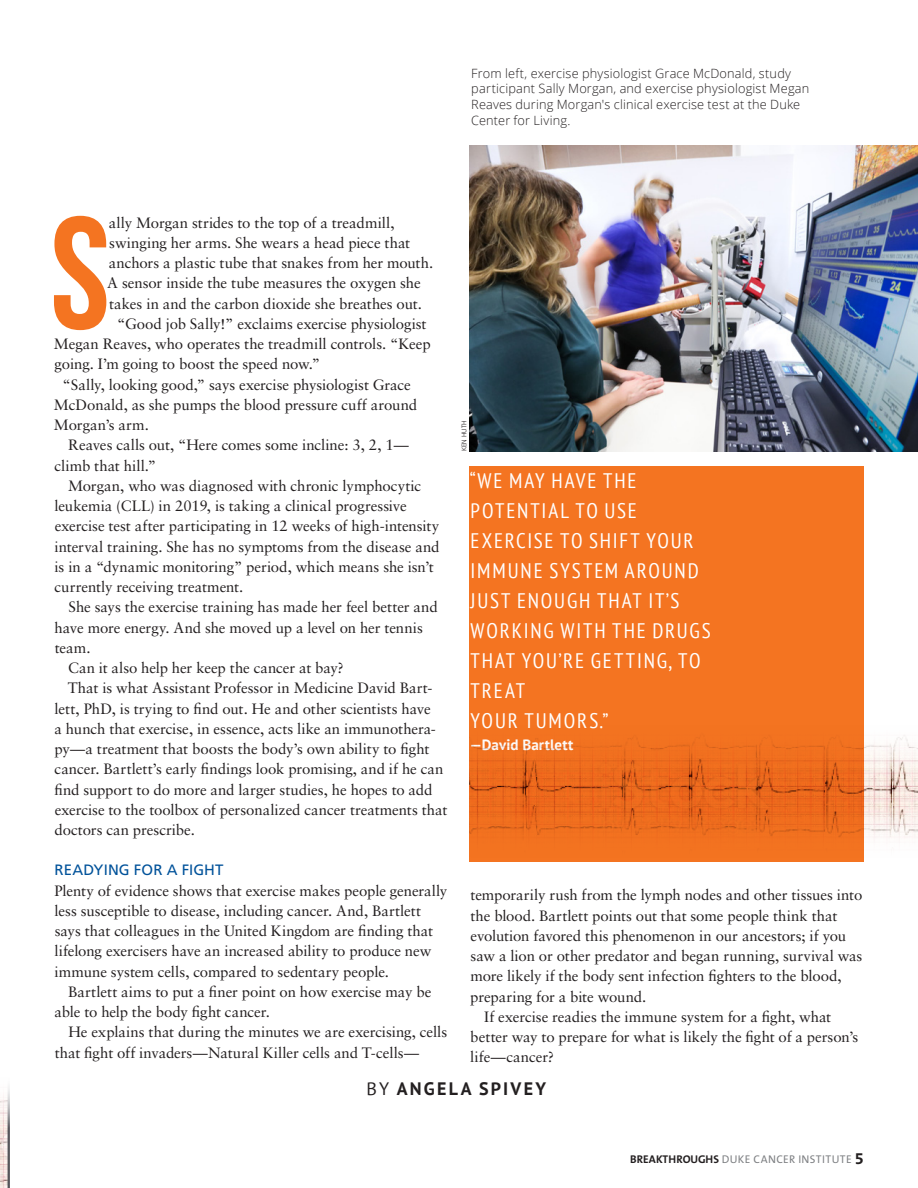
<style>
.page{position:relative;width:918px;height:1188px;background:#fff}
.page>*{position:absolute;margin:0;border:0;box-sizing:border-box;transform-origin:0 0}
.Body_TEXT_sabon_10_1{font:159.6px "Bebas Neue";color:#f47421}
.t1{font:condensed 21px/30px "PT Sans";letter-spacing:.09em;color:#fff}
.t2{font:700 18px "PT Sans";letter-spacing:.125em;color:#231f20}
.Body_TEXT_sabon_10_1-2{font:15px/20.2px "Sabon";letter-spacing:-.005em;color:#231f20}
.TEXT_Subhed{font:15px "Frutiger";letter-spacing:.005em;color:#01529a}
.Quote_Attribute{font:700 15px "PT Sans";letter-spacing:.01em;color:#fff}
.PHOTO_CAPTION{font:300 12.75px/15.8px "Open Sans";letter-spacing:.015em;color:#231f20}
.t3{font:11.25px "The Sans B W5 Plain";letter-spacing:.035em;color:#808285}
.PHOTO_CREDITS{font:300 6.75px "Frutiger";letter-spacing:.02em;color:#231f20}
.s1{font-weight:400}
.s2{font-family:"The Sans B W7";font-weight:700;color:#231f20}
.s3{font-family:"The Sans B W7";font-weight:700;font-size:16.5px;color:#231f20}
</style>
<div class="page">
<img style="left:470px;top:145px;width:448px;height:307px">
<img style="left:0;top:1087px;width:10px;height:101px">
<div style="left:470px;top:467px;width:394px;height:395px;background:#f47421"></div>
<img style="left:470px;top:735px;width:448px;height:103px">
<p class="PHOTO_CAPTION" style="left:471px;top:65px;width:340px">From left, exercise physiologist Grace McDonald, study participant Sally Morgan, and exercise physiologist Megan Reaves during Morgan's clinical exercise test at the Duke Center for Living.</p>
<p class="Body_TEXT_sabon_10_1" style="left:50px;top:186px;width:61px">S</p>
<p class="Body_TEXT_sabon_10_1-2" style="left:107px;top:212px;width:327px">ally Morgan strides to the top of a treadmill, swinging her arms. She wears a head piece that anchors a plastic tube that snakes from her mouth.<br>A sensor inside the tube measures the oxygen she takes in and the carbon dioxide she breathes out.</p>
<p class="Body_TEXT_sabon_10_1-2" style="left:54px;top:313px;width:378px;text-indent:63px">“Good job Sally!” exclaims exercise physiologist<br>Megan Reaves, who operates the treadmill controls. “Keep going. I’m going to boost the speed now.”</p>
<p class="Body_TEXT_sabon_10_1-2" style="left:54px;top:374px;width:365px;text-indent:9px">“Sally, looking good,” says exercise physiologist Grace<br>McDonald, as she pumps the blood pressure cuff around<br>Morgan’s arm.</p>
<p class="Body_TEXT_sabon_10_1-2" style="left:55px;top:435px;width:356px;text-indent:14px">Reaves calls out, “Here comes some incline: 3, 2, 1— climb that hill.”</p>
<p class="Body_TEXT_sabon_10_1-2" style="left:54px;top:475px;width:387px;text-indent:14px">Morgan, who was diagnosed with chronic lymphocytic leukemia (CLL) in 2019, is taking a clinical progressive exercise test after participating in 12 weeks of high-intensity interval training. She has no symptoms from the disease and is in a “dynamic monitoring” period, which means she isn’t currently receiving treatment.</p>
<p class="Body_TEXT_sabon_10_1-2" style="left:55px;top:597px;width:385px;text-indent:14px">She says the exercise training has made her feel better and have more energy. And she moved up a level on her tennis team.</p>
<p class="Body_TEXT_sabon_10_1-2" style="left:68px;top:658px;width:277px">Can it also help her keep the cancer at bay?</p>
<p class="Body_TEXT_sabon_10_1-2" style="left:54px;top:678px;width:395px;text-indent:13px">That is what Assistant Professor in Medicine David Bart&shy;lett, PhD, is trying to find out. He and other scientists have<br>a hunch that exercise, in essence, acts like an immunothera&shy;py—a treatment that boosts the body’s own ability to fight cancer. Bartlett’s early findings look promising, and if he can find support to do more and larger studies, he hopes to add exercise to the toolbox of personalized cancer treatments that doctors can prescribe.</p>
<p class="TEXT_Subhed" style="left:55px;top:861px;width:171px">READYING FOR A FIGHT</p>
<p class="Body_TEXT_sabon_10_1-2" style="left:54px;top:880px;width:395px">Plenty of evidence shows that exercise makes people generally less susceptible to disease, including cancer. And, Bartlett says that colleagues in the United Kingdom are finding that lifelong exercisers have an increased ability to produce new immune system cells, compared to sedentary people.</p>
<p class="Body_TEXT_sabon_10_1-2" style="left:55px;top:981px;width:378px;text-indent:14px">Bartlett aims to put a finer point on how exercise may be able to help the body fight cancer.</p>
<p class="Body_TEXT_sabon_10_1-2" style="left:55px;top:1022px;width:394px;text-indent:14px">He explains that during the minutes we are exercising, cells that fight off invaders—Natural Killer cells and T-cells—</p>
<p class="PHOTO_CREDITS" style="left:460px;top:451px;width:33px;rotate:-90deg">KEN HUTH</p>
<p class="t1" style="left:470px;top:465px;width:243px">“WE MAY HAVE THE<br>POTENTIAL TO USE<br>EXERCISE TO SHIFT YOUR<br>IMMUNE SYSTEM AROUND<br>JUST ENOUGH THAT IT’S<br>WORKING WITH THE DRUGS<br>THAT YOU’RE GETTING, TO<br>TREAT<br>YOUR TUMORS.”</p>
<p class="Quote_Attribute" style="left:470px;top:735px;width:105px">—David Bartlett</p>
<p class="Body_TEXT_sabon_10_1-2" style="left:470px;top:885px;width:394px">temporarily rush from the lymph nodes and other tissues into the blood. Bartlett points out that some people think that evolution favored this phenomenon in our ancestors; if you saw a lion or other predator and began running, survival was more likely if the body sent infection fighters to the blood, preparing for a bite wound.</p>
<p class="Body_TEXT_sabon_10_1-2" style="left:470px;top:1006px;width:390px;text-indent:14px">If exercise readies the immune system for a fight, what better way to prepare for what is likely the fight of a person’s life—cancer?</p>
<p class="t2" style="left:367px;top:1077px;width:181px"><span class="s1">BY</span> ANGELA SPIVEY</p>
<p class="t3" style="left:630px;top:1152px;width:235px"><span class="s2">BREAKTHROUGHS</span> DUKE CANCER INSTITUTE <span class="s3">5</span></p>
</div>
